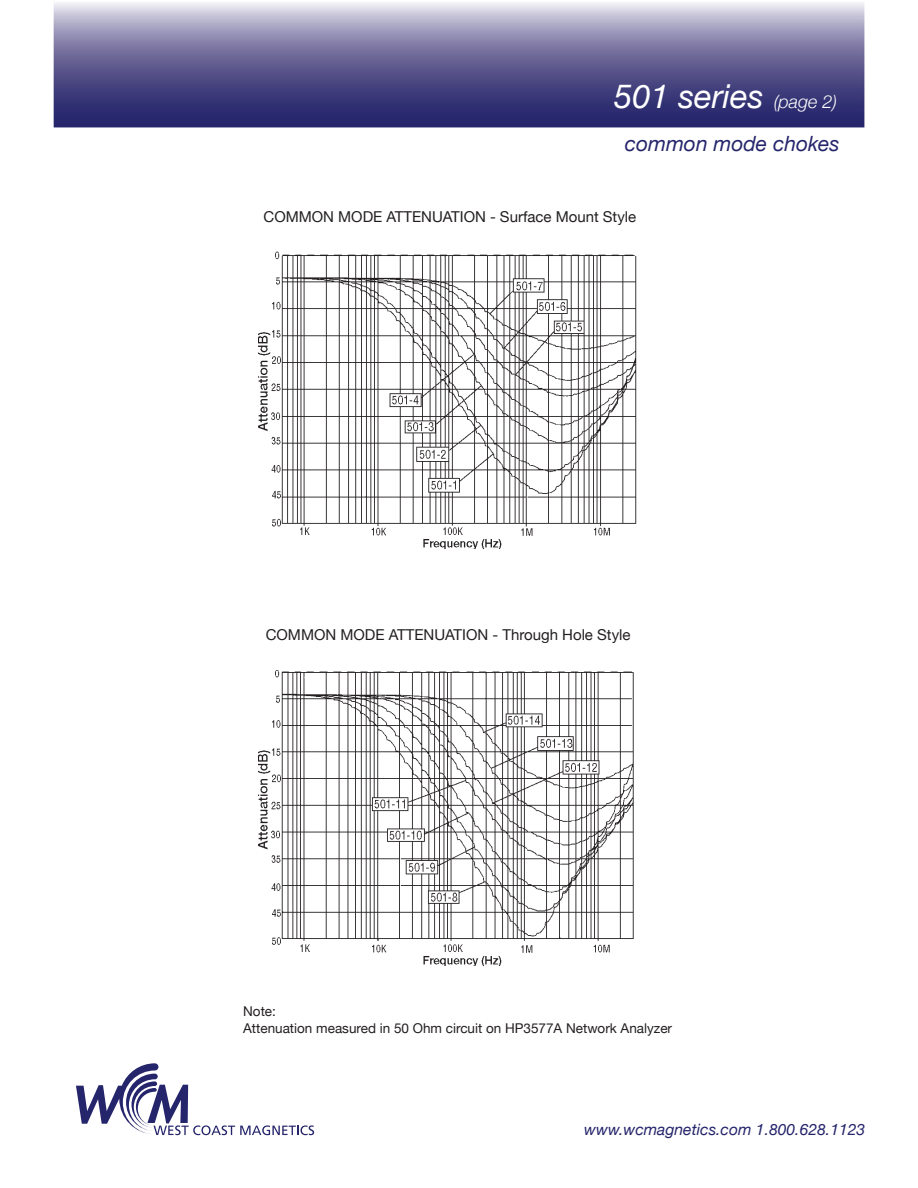
<style>
.page{position:relative;width:918px;height:1188px;background:#fff}
.page>*{position:absolute;margin:0;border:0;box-sizing:border-box;transform-origin:0 0}
.t1{font:italic 33px "Helvetica Neue";color:#fff}
.t2{font:italic 21px "Helvetica Neue";color:#25256c}
.t3{font:italic 15.75px "Helvetica Neue";color:#25256c}
.t4{font:15px "Helvetica Neue";color:#231f20}
.t5{font:13.5px/16.2px "Helvetica Neue";color:#231f20}
.s1{font-weight:300;font-size:18px}
</style>
<div class="page">
<svg style="left:57px;top:3px;width:804px;height:121px;background:#6f6b9b"></svg>
<div style="left:54px;top:0;width:810px;height:127px;border:2px solid #fff"></div>
<svg style="left:76px;top:1063px;width:238px;height:72px"></svg>
<img style="left:258px;top:251px;width:378px;height:298px">
<img style="left:258px;top:670px;width:376px;height:296px">
<h1 class="t1" style="left:614px;top:76px;width:225px">501 series <span class="s1">(page 2)</span></h1>
<h2 class="t2" style="left:625px;top:131px;width:216px">common mode chokes</h2>
<p class="t4" style="left:264px;top:207px;width:374px">Common Mode Attenuation - Surface Mount Style</p>
<p class="t4" style="left:266px;top:625px;width:366px">Common Mode Attenuation - Through Hole Style</p>
<p class="t5" style="left:243px;top:1003px;width:430px">Note:<br>Attenuation measured in 50 Ohm circuit on HP3577A Network Analyzer</p>
<p class="t3" style="left:584px;top:1120px;width:283px">www.wcmagnetics.com 1.800.628.1123</p>
</div>
